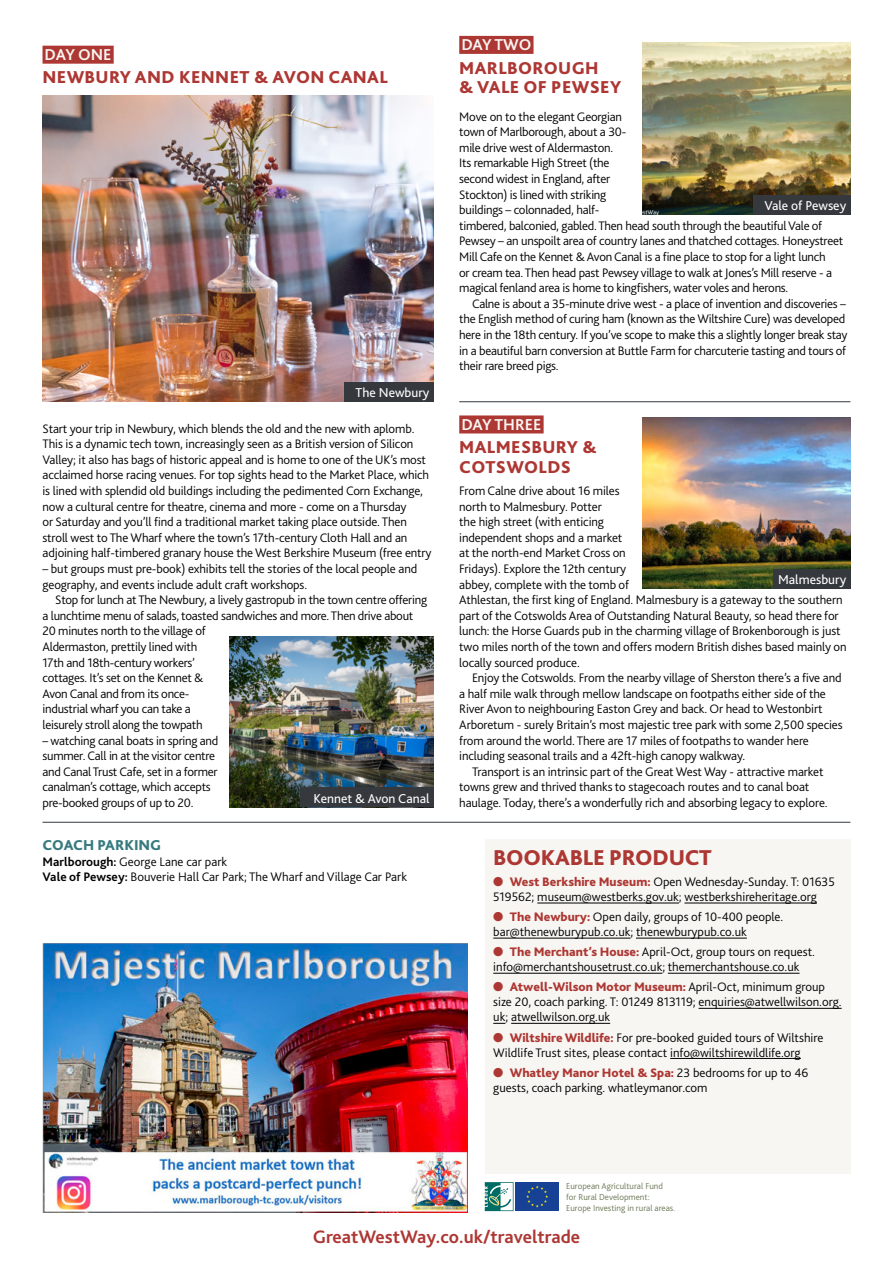
<style>
.page{position:relative;width:893px;height:1263px;background:#fff}
.page>*{position:absolute;margin:0;border:0;box-sizing:border-box;transform-origin:0 0}
.t1{font:800 22.5px "Bliss";letter-spacing:-.01em;color:#ad3733}
.t2{font:700 18.9px "Bliss";color:#ad3733}
.t3{font:800 18px/19.5px "Bliss";letter-spacing:.02em;color:#ad3733}
.t4{font:700 16.5px "Bliss";letter-spacing:-.005em;color:#f7f6f2}
.t5{font:800 15px "Bliss";color:#377b7f}
.t6{font:13.5px "Bliss";color:#fff}
.t7{font:300 12.9px/15.6px "Bliss";letter-spacing:-.01em;color:#000}
.t8{font:300 9px/10.8px "Bliss";color:#6b7856}
.s1{font-weight:700}
.s2{color:#ad3733}
.s3{font-weight:800;color:#ad3733}
</style>
<div class="page">
<div style="left:43px;top:46px;width:71px;height:18px;background:#ad3733"></div>
<div style="left:459px;top:36px;width:74px;height:18px;background:#ad3733"></div>
<div style="left:459px;top:415px;width:85px;height:18px;background:#ad3733"></div>
<img style="left:43px;top:96px;width:391px;height:305px">
<img style="left:230px;top:636px;width:204px;height:171px">
<img style="left:642px;top:43px;width:208px;height:171px">
<img style="left:642px;top:417px;width:208px;height:171px">
<hr style="left:459px;top:401px;width:391px;height:1px;background:#35393e">
<hr style="left:43px;top:822px;width:807px;height:1px;background:#35393e">
<div style="left:773px;top:569px;width:77px;height:19px;background:#35393e"></div>
<div style="left:753px;top:195px;width:97px;height:19px;background:#35393e"></div>
<div style="left:344px;top:382px;width:90px;height:19px;background:#35393e"></div>
<div style="left:300px;top:788px;width:134px;height:19px;background:#35393e"></div>
<div style="left:485px;top:839px;width:365px;height:335px;background:#f7f6f2"></div>
<hr style="left:537px;top:903px;width:142px;height:1px;background:#000">
<hr style="left:684px;top:903px;width:133px;height:1px;background:#000">
<hr style="left:493px;top:938px;width:138px;height:1px;background:#000">
<hr style="left:636px;top:938px;width:111px;height:1px;background:#000">
<hr style="left:493px;top:973px;width:169px;height:1px;background:#000">
<hr style="left:668px;top:973px;width:132px;height:1px;background:#000">
<hr style="left:699px;top:1008px;width:143px;height:1px;background:#000">
<svg style="left:493px;top:1023px;width:12px;height:1px"></svg>
<hr style="left:511px;top:1023px;width:99px;height:1px;background:#000">
<hr style="left:670px;top:1058px;width:131px;height:1px;background:#000">
<div style="left:515px;top:1182px;width:44px;height:29px;background:#164194"></div>
<svg style="left:526px;top:1186px;width:22px;height:21px"></svg>
<svg style="left:485px;top:1182px;width:28px;height:29px"></svg>
<img style="left:43px;top:943px;width:425px;height:269px">
<p class="t4" style="left:45px;top:44px;width:68px">DAY ONE</p>
<h3 class="t3" style="left:43px;top:68px;width:347px">NEWBURY AND KENNET &amp; AVON CANAL</h3>
<p class="t6" style="left:355px;top:384px;width:75px">The Newbury</p>
<p class="t7" style="left:43px;top:420px;width:391px">Start your trip in Newbury, which blends the old and the new with aplomb.<br>This is a dynamic tech town, increasingly seen as a British version of Silicon Valley; it also has bags of historic appeal and is home to one of the UK’s most acclaimed horse racing venues. For top sights head to the Market Place, which is lined with splendid old buildings including the pedimented Corn Exchange, now a cultural centre for theatre, cinema and more - come on a Thursday<br>or Saturday and you’ll find a traditional market taking place outside. Then stroll west to The Wharf where the town’s 17th-century Cloth Hall and an adjoining half-timbered granary house the West Berkshire Museum (free entry</p>
<p class="t7" style="left:43px;top:561px;width:376px">– but groups must pre-book) exhibits tell the stories of the local people and geography, and events include adult craft workshops.</p>
<p class="t7" style="left:43px;top:592px;width:386px;text-indent:13px">Stop for lunch at The Newbury, a lively gastropub in the town centre offering a lunchtime menu of salads, toasted sandwiches and more. Then drive about 20 minutes north to the village of<br>Aldermaston, prettily lined with<br>17th and 18th-century workers’<br>cottages. It’s set on the Kennet &amp;<br>Avon Canal and from its once-<br>industrial wharf you can take a<br>leisurely stroll along the towpath</p>
<p class="t7" style="left:43px;top:732px;width:177px">– watching canal boats in spring and summer. Call in at the visitor centre and Canal Trust Cafe, set in a former canalman’s cottage, which accepts pre-booked groups of up to 20.</p>
<p class="t6" style="left:314px;top:790px;width:117px">Kennet &amp; Avon Canal</p>
<p class="t5" style="left:43px;top:836px;width:120px">COACH PARKING</p>
<p class="t7" style="left:43px;top:854px;width:366px"><span class="s1">Marlborough:</span> George Lane car park<br><span class="s1">Vale of Pewsey:</span> Bouverie Hall Car Park; The Wharf and Village Car Park</p>
<p class="t4" style="left:461px;top:34px;width:72px">DAY TWO</p>
<h3 class="t3" style="left:459px;top:58px;width:163px">MARLBOROUGH<br>&amp; VALE OF PEWSEY</h3>
<p class="t7" style="left:459px;top:108px;width:385px">Move on to the elegant Georgian<br>town of Marlborough, about a 30-<br>mile drive west of Aldermaston.<br>Its remarkable High Street (the<br>second widest in England, after<br>Stockton) is lined with striking<br>buildings – colonnaded, half-<br>timbered, balconied, gabled. Then head south through the beautiful Vale of Pewsey – an unspoilt area of country lanes and thatched cottages. Honeystreet Mill Cafe on the Kennet &amp; Avon Canal is a fine place to stop for a light lunch<br>or cream tea. Then head past Pewsey village to walk at Jones’s Mill reserve - a magical fenland area is home to kingfishers, water voles and herons.</p>
<p class="t7" style="left:459px;top:296px;width:390px;text-indent:13px">Calne is about a 35-minute drive west - a place of invention and discoveries – the English method of curing ham (known as the Wiltshire Cure) was developed here in the 18th century. If you’ve scope to make this a slightly longer break stay in a beautiful barn conversion at Buttle Farm for charcuterie tasting and tours of their rare breed pigs.</p>
<p class="t6" style="left:764px;top:197px;width:83px">Vale of Pewsey</p>
<p class="t4" style="left:461px;top:414px;width:82px">DAY THREE</p>
<h3 class="t3" style="left:459px;top:437px;width:139px">MALMESBURY &amp;<br>COTSWOLDS</h3>
<p class="t7" style="left:459px;top:483px;width:389px">From Calne drive about 16 miles<br>north to Malmesbury. Potter<br>the high street (with enticing<br>independent shops and a market<br>at the north-end Market Cross on<br>Fridays). Explore the 12th century<br>abbey, complete with the tomb of<br>Athlestan, the first king of England. Malmesbury is a gateway to the southern part of the Cotswolds Area of Outstanding Natural Beauty, so head there for lunch: the Horse Guards pub in the charming village of Brokenborough is just two miles north of the town and offers modern British dishes based mainly on locally sourced produce.</p>
<p class="t7" style="left:459px;top:670px;width:385px;text-indent:13px">Enjoy the Cotswolds. From the nearby village of Sherston there’s a five and a half mile walk through mellow landscape on footpaths either side of the River Avon to neighbouring Easton Grey and back. Or head to Westonbirt Arboretum - surely Britain’s most majestic tree park with some 2,500 species from around the world. There are 17 miles of footpaths to wander here including seasonal trails and a 42ft-high canopy walkway.</p>
<p class="t7" style="left:459px;top:764px;width:370px;text-indent:13px">Transport is an intrinsic part of the Great West Way - attractive market towns grew and thrived thanks to stagecoach routes and to canal boat haulage. Today, there’s a wonderfully rich and absorbing legacy to explore.</p>
<p class="t6" style="left:778px;top:571px;width:70px">Malmesbury</p>
<h1 class="t1" style="left:493px;top:843px;width:220px">BOOKABLE PRODUCT</h1>
<p class="t7" style="left:493px;top:874px;width:343px;line-height:15px"><span class="s2">●</span> <span class="s3">West Berkshire Museum:</span> Open Wednesday-Sunday. T: 01635<br>519562; museum@westberks.gov.uk; westberkshireheritage.org</p>
<p class="t7" style="left:493px;top:909px;width:292px;line-height:15px"><span class="s2">●</span> <span class="s3">The Newbury:</span> Open daily, groups of 10-400 people. bar@thenewburypub.co.uk; thenewburypub.co.uk</p>
<p class="t7" style="left:493px;top:944px;width:323px;line-height:15px"><span class="s2">●</span> <span class="s3">The Merchant’s House:</span> April-Oct, group tours on request. info@merchantshousetrust.co.uk; themerchantshouse.co.uk</p>
<p class="t7" style="left:493px;top:979px;width:350px;line-height:15px"><span class="s2">●</span> <span class="s3">Atwell-Wilson Motor Museum:</span> April-Oct, minimum group size 20, coach parking. T: 01249 813119; enquiries@atwellwilson.org. uk; atwellwilson.org.uk</p>
<p class="t7" style="left:493px;top:1030px;width:332px;line-height:15px"><span class="s2">●</span> <span class="s3">Wiltshire Wildlife:</span> For pre-booked guided tours of Wiltshire<br>Wildlife Trust sites, please contact info@wiltshirewildlife.org</p>
<p class="t7" style="left:493px;top:1065px;width:317px;line-height:15px"><span class="s2">●</span> <span class="s3">Whatley Manor Hotel &amp; Spa:</span> 23 bedrooms for up to 46 guests, coach parking. whatleymanor.com</p>
<p class="t8" style="left:566px;top:1181px;width:110px">European Agricultural Fund for Rural Development:<br>Europe Investing in rural areas.</p>
<h2 class="t2" style="left:313px;top:1224px;width:269px">GreatWestWay.co.uk/traveltrade</h2>
</div>
